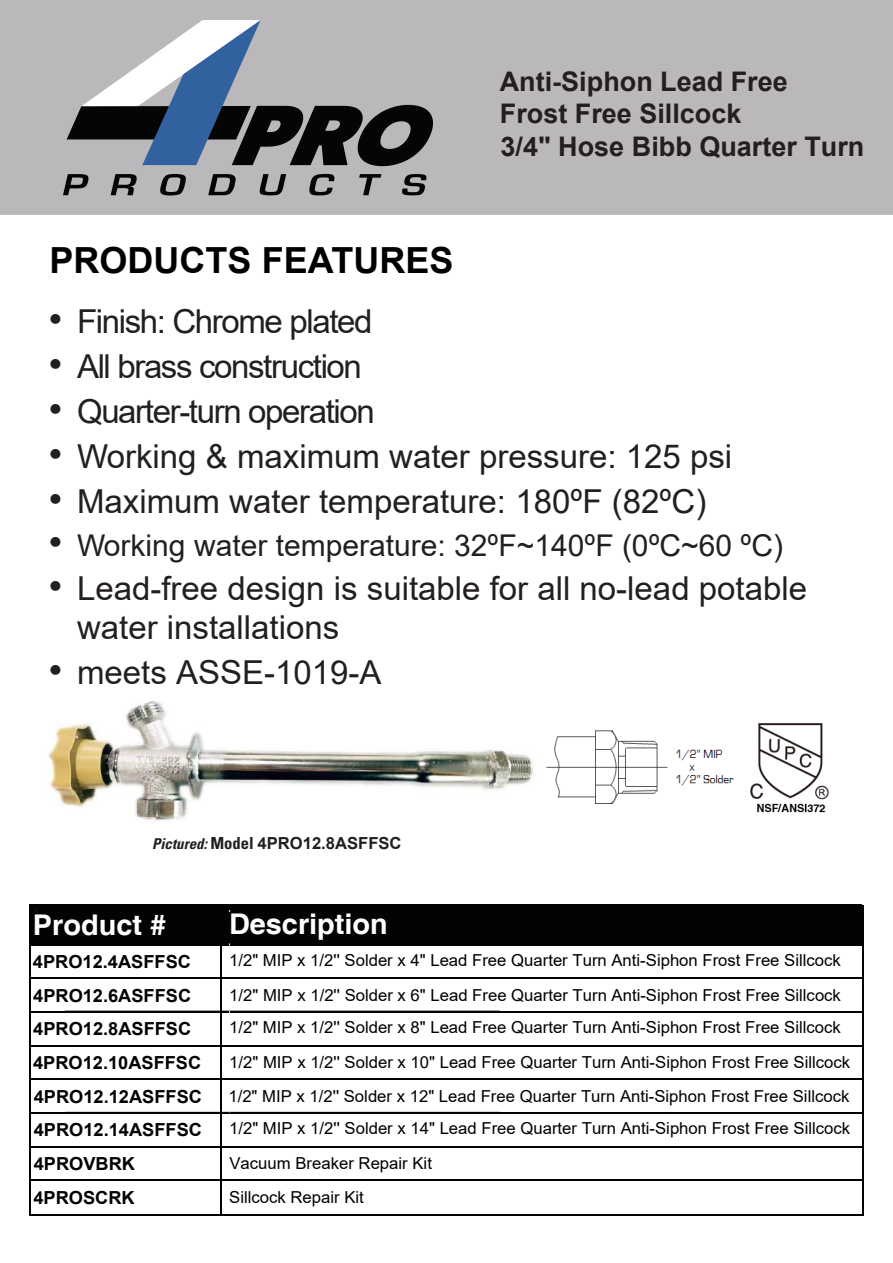
<style>
.page{position:relative;width:893px;height:1263px;background:#fff}
.page>*{position:absolute;margin:0;border:0;box-sizing:border-box;transform-origin:0 0}
.t1{font:700 36px "Arial";color:#000}
.t2{font:33px/39.6px "Arial";color:#231f20}
.t3{font:33px "Arial";letter-spacing:-.04em;color:#231f20}
.t4{font:33px "Arial";letter-spacing:-.04em;color:#231f20}
.t5{font:33px "Arial";color:#231f20}
.t6{font:30px "Arial";color:#231f20}
.t7{font:700 28.5px "Helvetica";color:#fff}
.t8{font:700 27px/32.4px "Arial";color:#231f20}
.t9{font:700 18px/34px "Arial";color:#030303}
.t10{font:700 16.65px "Arial";color:#231f20}
.t11{font:16.5px/34.7px "Arial";color:#000}
.s1{font-style:inherit}
.s2{font-family:"Gotham";font-weight:300;font-size:40.05px}
.s3{font-family:"Univers";font-style:italic;font-stretch:condensed;font-size:15px}
.s4{font-family:"Univers";font-stretch:condensed}
</style>
<div class="page">
<img style="left:0;top:0;width:893px;height:215px">
<div style="left:29px;top:904px;width:833px;height:41px;background:#030303"></div>
<hr style="left:30px;top:977px;width:832px;height:2px;background:#030303">
<hr style="left:30px;top:1011px;width:832px;height:2px;background:#030303">
<hr style="left:29px;top:910px;width:2px;height:305px;background:#030303">
<hr style="left:220px;top:911px;width:2px;height:303px;background:#030303">
<hr style="left:862px;top:904px;width:2px;height:311px;background:#030303">
<img style="left:48px;top:701px;width:487px;height:120px">
<hr style="left:30px;top:1045px;width:832px;height:1px;background:#030303">
<hr style="left:30px;top:1078px;width:832px;height:2px;background:#030303">
<hr style="left:31px;top:1112px;width:832px;height:2px;background:#030303">
<hr style="left:30px;top:1146px;width:832px;height:1px;background:#030303">
<hr style="left:31px;top:1180px;width:831px;height:1px;background:#030303">
<img style="left:546px;top:730px;width:187px;height:73px">
<img style="left:750px;top:723px;width:79px;height:90px">
<hr style="left:30px;top:1214px;width:832px;height:1px;background:#030303">
<h1 class="t1" style="left:50px;top:234px;width:406px">PRODUCTS FEATURES</h1>
<h3 class="t8" style="left:500px;top:65px;width:366px">Anti-Siphon <span class="s1">Lead Free<br></span>Frost Free Sillcock<br>3/4" Hose <span class="s1">Bibb</span> Quarter Turn</h3>
<h2 class="t3" style="left:46px;top:299px;width:328px"><span class="s2">•</span> Finish: Chrome <span class="s1">p</span>lated</h2>
<h2 class="t4" style="left:46px;top:344px;width:317px"><span class="s2">•</span> All brass construction</h2>
<h2 class="t3" style="left:46px;top:389px;width:330px"><span class="s2">•</span> Quarter-turn operation</h2>
<h2 class="t2" style="left:46px;top:436px;width:687px"><span class="s2">•</span> Working &amp; maximum water pressure: 125 psi</h2>
<h2 class="t2" style="left:46px;top:481px;width:662px"><span class="s2">•</span> Maximum water temperature: <span class="s1">180ºF</span> (82<span class="s1">º</span>C)</h2>
<h3 class="t6" style="left:46px;top:524px;width:738px"><span class="s2">•</span> Working water temperature: 32<span class="s1">º</span>F~140<span class="s1">º</span>F (0<span class="s1">º</span>C~60 <span class="s1">º</span>C)</h3>
<h2 class="t2" style="left:77px;top:568px;width:732px;text-indent:-31px"><span class="s2">•</span> Lead-free design is suitable for all no-lead potable water installations</h2>
<h2 class="t5" style="left:46px;top:650px;width:337px"><span class="s2">•</span> <span class="s1">m</span>eets ASSE-1019-A</h2>
<p class="t10" style="left:152px;top:831px;width:251px"><span class="s3">Pictured:</span> <span class="s4">Model</span> 4PRO12.8ASFFSC</p>
<h3 class="t7" style="left:33px;top:908px;width:135px">Product #</h3>
<p class="t9" style="left:33px;top:944px;width:160px">4PRO12.4ASFFSC<br>4PRO12.6ASFFSC</p>
<p class="t9" style="left:33px;top:1012px;width:160px">4PRO12.8ASFFSC</p>
<h3 class="t7" style="left:229px;top:907px;width:160px">Description</h3>
<p class="t11" style="left:229px;top:943px;width:613px">1/2" MIP x 1/2'' Solder x 4" Lead Free Quarter Turn Anti-Siphon Frost Free Sillcock<br>1/2" MIP x 1/2'' Solder x 6" Lead Free Quarter Turn Anti-Siphon Frost Free Sillcock</p>
<p class="t11" style="left:229px;top:1010px;width:613px">1/2" MIP x 1/2'' Solder x 8" Lead Free Quarter Turn Anti-Siphon Frost Free Sillcock</p>
<p class="t9" style="left:33px;top:1046px;width:170px">4PRO12.10ASFFSC</p>
<p class="t11" style="left:229px;top:1045px;width:622px">1/2" MIP x 1/2'' Solder x 10" Lead Free Quarter Turn Anti-Siphon Frost Free Sillcock</p>
<p class="t9" style="left:34px;top:1080px;width:170px">4PRO12.12ASFFSC</p>
<p class="t11" style="left:228px;top:1079px;width:623px;line-height:32.8px">1/2" MIP x 1/2'' Solder x 12" Lead Free Quarter Turn Anti-Siphon Frost Free Sillcock<br>1/2" MIP x 1/2'' Solder x 14" Lead Free Quarter Turn Anti-Siphon Frost Free Sillcock</p>
<p class="t9" style="left:34px;top:1147px;width:103px">4PROVBRK</p>
<p class="t11" style="left:229px;top:1146px;width:204px">Vacuum Breaker Repair Kit</p>
<p class="t9" style="left:34px;top:1113px;width:170px">4PRO12.14ASFFSC</p>
<p class="t9" style="left:33px;top:1181px;width:103px">4PROSCRK</p>
<p class="t11" style="left:229px;top:1180px;width:136px">Sillcock Repair Kit</p>
</div>
